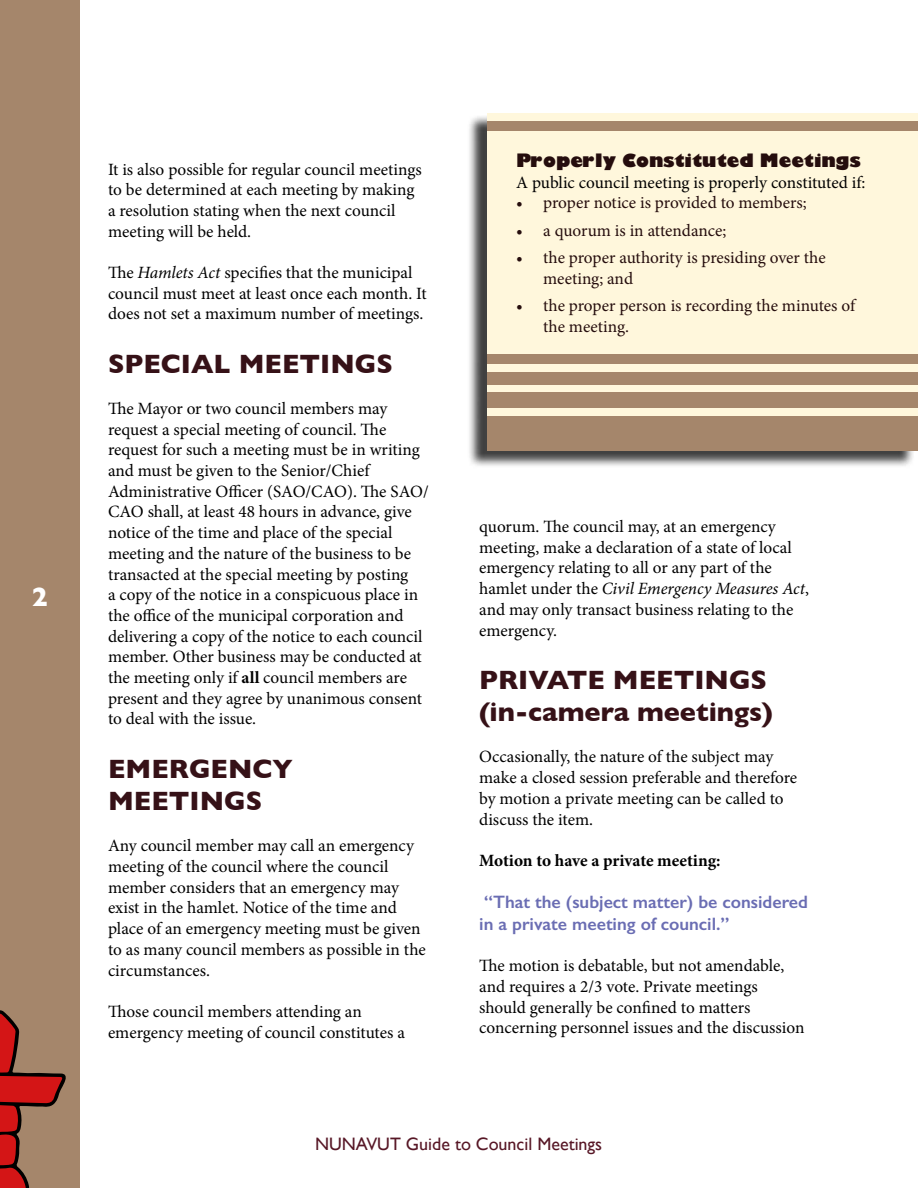
<style>
.page{position:relative;width:918px;height:1188px;background:#fff}
.page>*{position:absolute;margin:0;border:0;box-sizing:border-box;transform-origin:0 0}
.t1{font:700 27px/32.4px "Gill Sans";color:#361117}
.t2{font:700 27px "Gill Sans";color:#fff}
.t3{font:600 18px/21.6px "Gill Sans";color:#6a6db3}
.t4{font:18px "Gill Sans";color:#571726}
.t5{font:800 18px "Gill Sans";color:#250d0d}
.t6{font:17.25px/20.7px "Minion Pro";color:#000}
.t7{font:17.25px/20.7px "Minion Pro";letter-spacing:-.005em;color:#250d0d}
.t8{font:700 17.25px "Minion Pro";letter-spacing:-.005em;color:#000}
.s1{font-style:italic}
.s2{font-weight:700}
</style>
<div class="page">
<div style="left:0;top:0;width:80px;height:1188px;background:#a5866b"></div>
<svg style="left:0;top:1010px;width:66px;height:178px"></svg>
<div style="left:467px;top:115px;width:448px;height:353px;background:#000;opacity:.75"></div>
<div style="left:487px;top:113px;width:431px;height:325px;background:#fff7dc"></div>
<div style="left:487px;top:121px;width:431px;height:9px;background:#a5866b"></div>
<div style="left:487px;top:354px;width:431px;height:10px;background:#a5866b"></div>
<div style="left:487px;top:372px;width:431px;height:12px;background:#a5866b"></div>
<div style="left:487px;top:392px;width:431px;height:16px;background:#a5866b"></div>
<div style="left:487px;top:416px;width:431px;height:35px;background:#a5866b"></div>
<h1 class="t2" style="left:32px;top:576px;width:18px">2</h1>
<p class="t6" style="left:108px;top:159px;width:315px">It is also possible for regular council meetings to be determined at each meeting by making a resolution stating when the next council meeting will be held.</p>
<p class="t6" style="left:108px;top:262px;width:320px">The <span class="s1">Hamlets Act</span> specifies that the municipal council must meet at least once each month. It does not set a maximum number of meetings.</p>
<h1 class="t1" style="left:108px;top:347px;width:286px">SPECIAL MEETINGS</h1>
<p class="t6" style="left:108px;top:398px;width:322px">The Mayor or two council members may request a special meeting of council. The request for such a meeting must be in writing and must be given to the Senior/Chief Administrative Officer (SAO/CAO). The SAO/ CAO shall, at least 48 hours in advance, give notice of the time and place of the special meeting and the nature of the business to be transacted at the special meeting by posting<br>a copy of the notice in a conspicuous place in the office of the municipal corporation and delivering a copy of the notice to each council member. Other business may be conducted at the meeting only if <span class="s2">all</span> council members are present and they agree by unanimous consent to deal with the issue.</p>
<h1 class="t1" style="left:108px;top:752px;width:186px">EMERGENCY<br>MEETINGS</h1>
<p class="t6" style="left:108px;top:836px;width:319px">Any council member may call an emergency meeting of the council where the council member considers that an emergency may exist in the hamlet. Notice of the time and place of an emergency meeting must be given to as many council members as possible in the circumstances.</p>
<p class="t6" style="left:108px;top:1001px;width:298px">Those council members attending an emergency meeting of council constitutes a</p>
<p class="t5" style="left:516px;top:146px;width:346px">Properly Constituted Meetings</p>
<p class="t6" style="left:516px;top:172px;width:351px">A public council meeting is properly constituted if:</p>
<p class="t7" style="left:516px;top:193px;width:292px">• proper notice is provided to members;</p>
<p class="t7" style="left:516px;top:220px;width:212px">• a quorum is in attendance;</p>
<p class="t7" style="left:543px;top:247px;width:284px;text-indent:-27px">• the proper authority is presiding over the meeting; and</p>
<p class="t7" style="left:543px;top:296px;width:313px;text-indent:-27px">• the proper person is recording the minutes of the meeting.</p>
<p class="t6" style="left:479px;top:516px;width:331px">quorum. The council may, at an emergency meeting, make a declaration of a state of local emergency relating to all or any part of the hamlet under the <span class="s1">Civil Emergency Measures Act</span>, and may only transact business relating to the emergency.</p>
<h1 class="t1" style="left:479px;top:663px;width:295px">PRIVATE MEETINGS (in-camera meetings)</h1>
<p class="t6" style="left:479px;top:747px;width:319px">Occasionally, the nature of the subject may make a closed session preferable and therefore by motion a private meeting can be called to discuss the item.</p>
<p class="t8" style="left:479px;top:848px;width:243px">Motion to have a private meeting:</p>
<p class="t3" style="left:479px;top:891px;width:330px">“That the (subject matter) be considered in a private meeting of council.”</p>
<p class="t6" style="left:479px;top:955px;width:327px">The motion is debatable, but not amendable, and requires a 2/3 vote. Private meetings should generally be confined to matters concerning personnel issues and the discussion</p>
<p class="t4" style="left:315px;top:1133px;width:289px">NUNAVUT Guide to Council Meetings</p>
</div>
